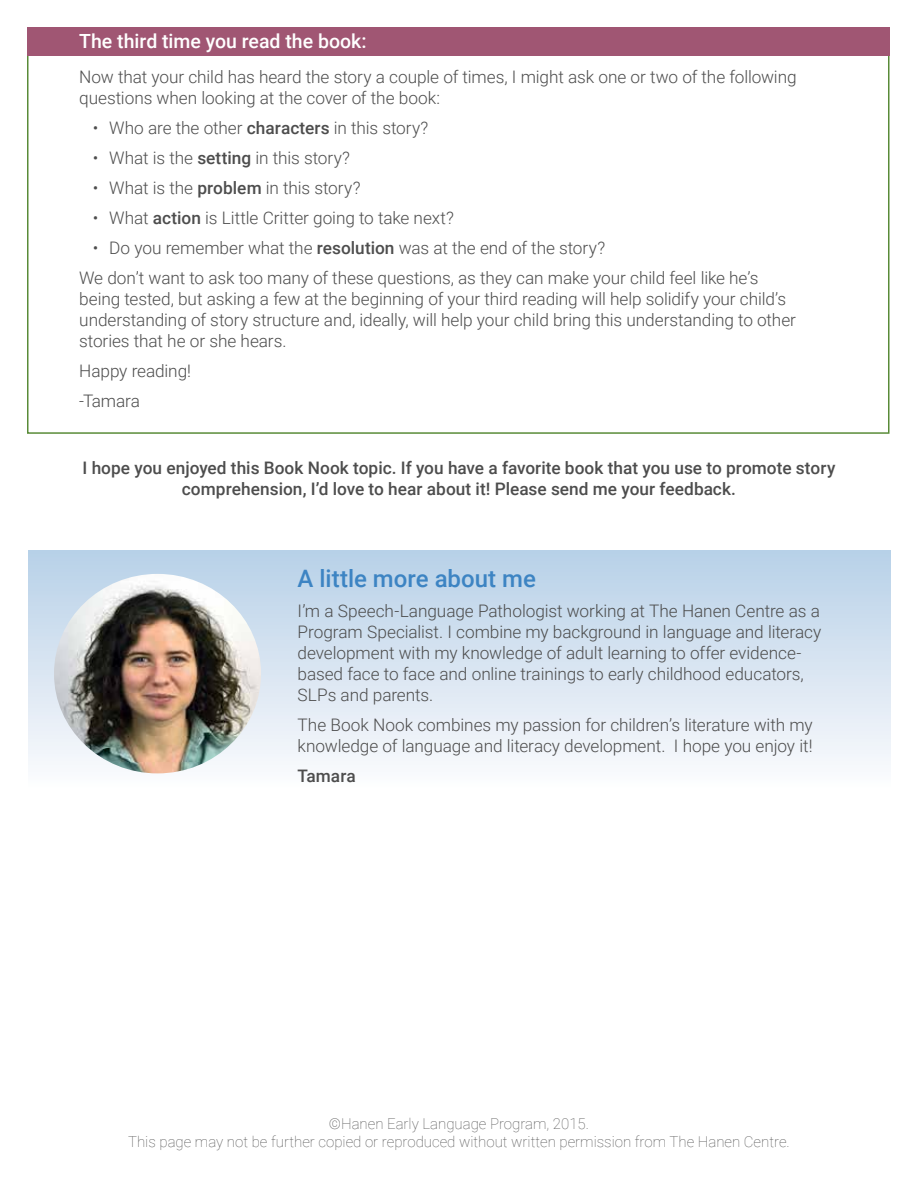
<style>
.page{position:relative;width:918px;height:1188px;background:#fff}
.page>*{position:absolute;margin:0;border:0;box-sizing:border-box;transform-origin:0 0}
.t1{font:500 24px "Roboto";color:#3d84c3}
.t2{font:500 19.5px "Roboto";color:#fff}
.t3{font:300 17.25px/21px "Roboto";letter-spacing:-.005em;color:#4d4d4d}
.t4{font:500 17.25px/21px "Roboto";color:#4d4d4d;text-align:center}
.t5{font:100 15px/18px "Roboto";color:#4d4d4d;text-align:center}
.s1{font-weight:500}
</style>
<div class="page">
<div style="left:27px;top:27px;width:863px;height:29px;background:#a05673"></div>
<div style="left:28px;top:551px;width:863px;height:237px;background:linear-gradient(to bottom,#b7d0e7,#fcfcfd)"></div>
<img style="left:54px;top:574px;width:207px;height:199px">
<p class="t2" style="left:79px;top:27px;width:289px">The third time you read the book:</p>
<p class="t3" style="left:79px;top:66px;width:719px">Now that your child has heard the story a couple of times, I might ask one or two of the following questions when looking at the cover of the book:</p>
<p class="t3" style="left:93px;top:117px;width:337px">• Who are the other <span class="s1">characters</span> in this story?</p>
<p class="t3" style="left:93px;top:147px;width:259px">• What is the <span class="s1">setting</span> in this story?</p>
<p class="t3" style="left:93px;top:177px;width:269px">• What is the <span class="s1">problem</span> in this story?</p>
<p class="t3" style="left:93px;top:207px;width:363px">• What <span class="s1">action</span> is Little Critter going to take next?</p>
<p class="t3" style="left:79px;top:233px;width:681px;line-height:30px;text-indent:14px">• Do you remember what the <span class="s1">resolution</span> was at the end of the story?<br>We don’t want to ask too many of these questions, as they can make your child feel like he’s</p>
<p class="t3" style="left:79px;top:288px;width:718px">being tested, but asking a few at the beginning of your third reading will help solidify your child’s understanding of story structure and, ideally, will help your child bring this understanding to other stories that he or she hears.</p>
<p class="t3" style="left:79px;top:356px;width:113px;line-height:30px">Happy reading! -Tamara</p>
<p class="t4" style="left:83px;top:456px;width:754px">I hope you enjoyed this Book Nook topic. If you have a favorite book that you use to promote story comprehension, I’d love to hear about it! Please send me your feedback.</p>
<h1 class="t1" style="left:298px;top:561px;width:240px">A little more about me</h1>
<p class="t3" style="left:298px;top:600px;width:525px">I’m a Speech-Language Pathologist working at The Hanen Centre as a Program Specialist. I combine my background in language and literacy development with my knowledge of adult learning to offer evidence&shy;based face to face and online trainings to early childhood educators, SLPs and parents.</p>
<p class="t3" style="left:298px;top:714px;width:517px">The Book Nook combines my passion for children’s literature with my knowledge of language and literacy development. I hope you enjoy it!</p>
<p class="t4" style="left:298px;top:764px;width:60px">Tamara</p>
<p class="t5" style="left:128px;top:1114px;width:663px">©Hanen Early Language Program, 2015.<br>This page may not be further copied or reproduced without written permission from The Hanen Centre.</p>
</div>
